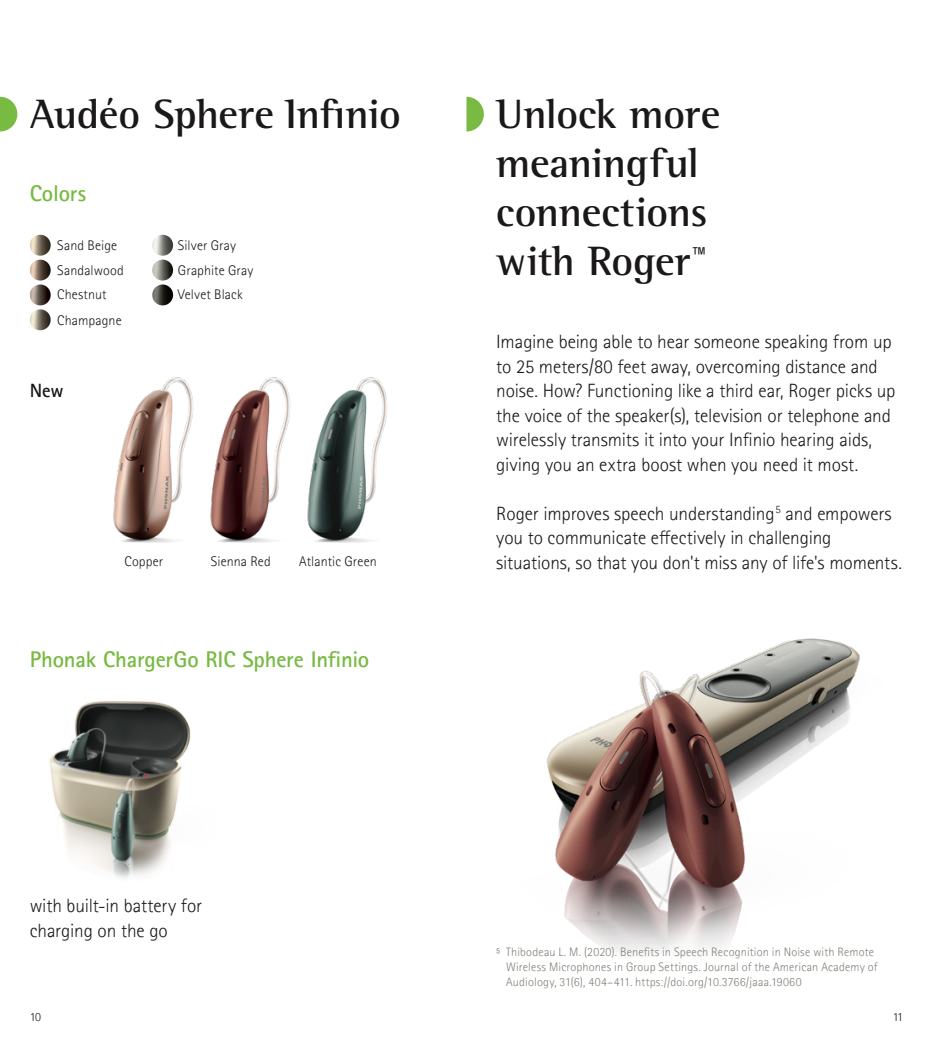
<style>
.page{position:relative;width:933px;height:1042px;background:#fff}
.page>*{position:absolute;margin:0;border:0;box-sizing:border-box;transform-origin:0 0}
.t1{font:700 42px "Rotis Semifor Phonak";letter-spacing:-.01em;color:#1a1818}
.t2{font:300 24.5px "Rotis Sansfor Phonak";color:#1a1818}
.t3{font:700 22.75px "Rotis Sansfor Phonak";letter-spacing:-.005em;color:#78ba42}
.t4{font:300 19.25px "Rotis Sansfor Phonak";letter-spacing:-.005em;color:#1a1818}
.t5{font:700 19.25px "Rotis Sansfor Phonak";color:#1a1818}
.t6{font:300 14px "Rotis Sansfor Phonak";letter-spacing:.01em;color:#1a1818}
.t7{font:300 12.25px/14.7px "Rotis Sansfor Phonak";letter-spacing:.015em;color:#7f8177}
.t8{font:300 12.25px "Rotis Sansfor Phonak";color:#1a1818}
.t9{font:300 11.2px "Rotis Sansfor Phonak";color:#1a1818}
</style>
<div class="page">
<img style="left:49px;top:701px;width:142px;height:177px">
<svg style="left:466px;top:97px;width:18px;height:34px"></svg>
<svg style="left:0;top:97px;width:17px;height:34px"></svg>
<img style="left:373px;top:377px;width:15px;height:120px">
<img style="left:113px;top:377px;width:260px;height:166px">
<img style="left:546px;top:638px;width:314px;height:315px">
<img style="left:152px;top:235px;width:21px;height:21px;border-radius:10px">
<img style="left:30px;top:260px;width:21px;height:20px;border-radius:10px">
<img style="left:152px;top:260px;width:21px;height:20px;border-radius:10px">
<img style="left:30px;top:284px;width:21px;height:21px;border-radius:10px">
<img style="left:152px;top:284px;width:21px;height:21px;border-radius:10px">
<img style="left:30px;top:309px;width:21px;height:21px;border-radius:10px">
<img style="left:30px;top:235px;width:21px;height:21px;border-radius:10px">
<p class="t1" style="left:30px;top:88px;width:373px">Audéo Sphere Infinio</p>
<p class="t3" style="left:30px;top:185px;width:58px">Colors</p>
<p class="t6" style="left:57px;top:240px;width:61px">Sand Beige</p>
<p class="t6" style="left:57px;top:265px;width:68px">Sandalwood</p>
<p class="t6" style="left:57px;top:289px;width:51px">Chestnut</p>
<p class="t6" style="left:57px;top:315px;width:66px">Champagne</p>
<p class="t5" style="left:30px;top:384px;width:35px">New</p>
<p class="t6" style="left:178px;top:240px;width:60px">Silver Gray</p>
<p class="t6" style="left:178px;top:265px;width:77px">Graphite Gray</p>
<p class="t6" style="left:178px;top:289px;width:66px">Velvet Black</p>
<p class="t6" style="left:124px;top:556px;width:40px">Copper</p>
<p class="t6" style="left:211px;top:556px;width:62px">Sienna Red</p>
<p class="t6" style="left:299px;top:556px;width:79px">Atlantic Green</p>
<p class="t3" style="left:30px;top:651px;width:341px">Phonak ChargerGo RIC Sphere Infinio</p>
<p class="t4" style="left:30px;top:898px;width:174px">with built-in battery for</p>
<p class="t4" style="left:30px;top:923px;width:140px">charging on the go</p>
<p class="t1" style="left:496px;top:88px;width:225px">Unlock more</p>
<p class="t1" style="left:496px;top:137px;width:204px">meaningful</p>
<p class="t1" style="left:496px;top:186px;width:213px">connections</p>
<p class="t1" style="left:496px;top:235px;width:196px">with Roger</p>
<p class="t2" style="left:691px;top:247px;width:16px">™</p>
<p class="t4" style="left:496px;top:335px;width:397px">Imagine being able to hear someone speaking from up</p>
<p class="t4" style="left:496px;top:359px;width:383px">to 25 meters/80 feet away, overcoming distance and</p>
<p class="t4" style="left:496px;top:384px;width:401px">noise. How? Functioning like a third ear, Roger picks up</p>
<p class="t4" style="left:496px;top:408px;width:396px">the voice of the speaker(s), television or telephone and</p>
<p class="t4" style="left:496px;top:433px;width:377px">wirelessly transmits it into your Infinio hearing aids,</p>
<p class="t4" style="left:496px;top:457px;width:363px">giving you an extra boost when you need it most.</p>
<p class="t4" style="left:496px;top:506px;width:280px">Roger improves speech understanding</p>
<p class="t9" style="left:775px;top:506px;width:7px">5</p>
<p class="t4" style="left:785px;top:506px;width:108px">and empowers</p>
<p class="t4" style="left:496px;top:531px;width:337px">you to communicate effectively in challenging</p>
<p class="t4" style="left:496px;top:555px;width:407px">situations, so that you don't miss any of life's moments.</p>
<p class="t7" style="left:506px;top:946px;width:373px;text-indent:-10px">5 Thibodeau L. M. (2020). Benefits in Speech Recognition in Noise with Remote<br>Wireless Microphones in Group Settings. Journal of the American Academy of<br>Audiology, 31(6), 404–411. https://doi.org/10.3766/jaaa.19060</p>
<p class="t8" style="left:30px;top:1012px;width:13px">10</p>
<p class="t8" style="left:892px;top:1012px;width:12px">11</p>
</div>
